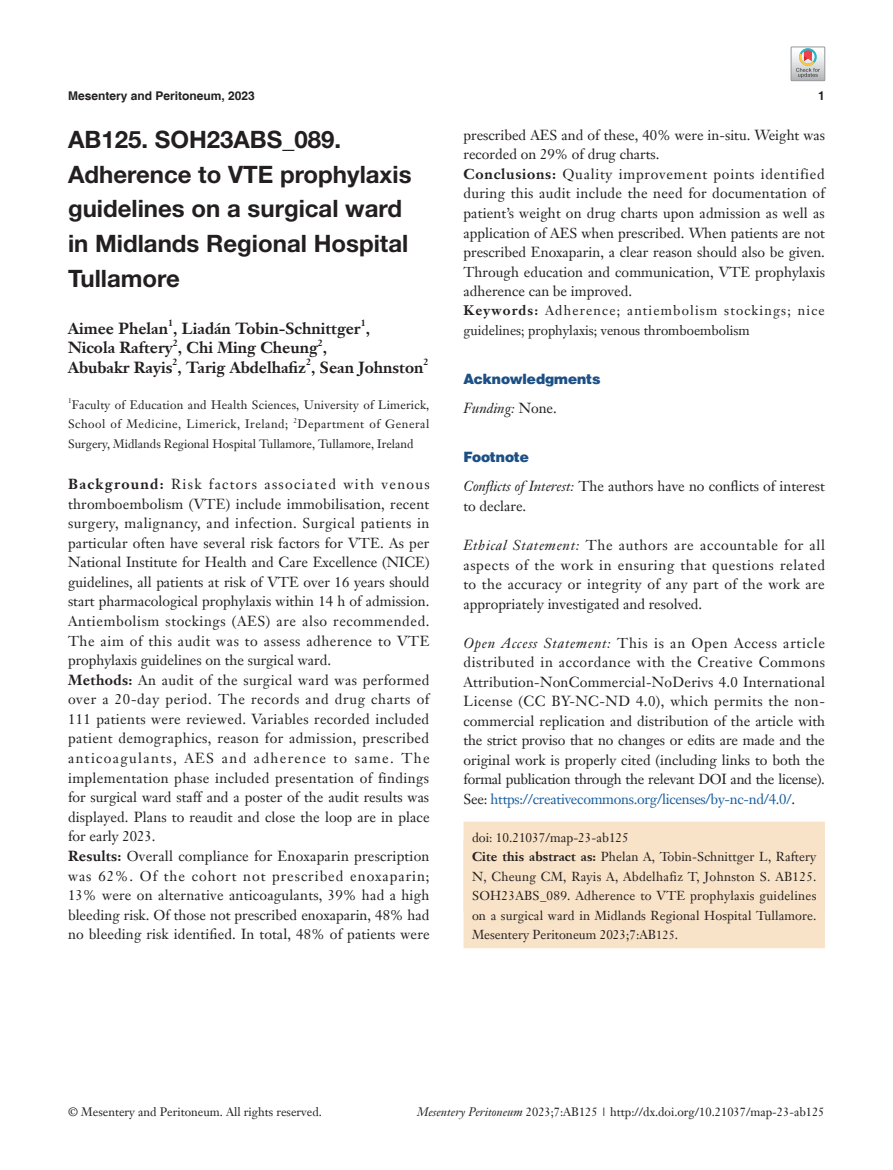
<style>
.page{position:relative;width:893px;height:1170px;background:#fff}
.page>*{position:absolute;margin:0;border:0;box-sizing:border-box;transform-origin:0 0}
.t1{font:700 24px/34.5px "Helvetica Neue LT Pro";color:#231f20}
.t2{font:700 15.75px "Janson Text LT";color:#231f20}
.t3{font:14.25px/19.5px "Janson Text LT";letter-spacing:.01em;color:#231f20}
.t4{font:900 14.25px "Helvetica";color:#1c5085}
.t5{font:italic 14.25px "Janson Text LT";color:#231f20}
.t6{font:13.5px/19.5px "Janson Text LT";color:#231f20}
.t7{font:12.75px/19.5px "Janson Text LT";letter-spacing:.01em;color:#231f20}
.t8{font:12px/19.5px "Janson Text LT";color:#231f20}
.t9{font:700 12px "Helvetica";color:#231f20}
.t10{font:700 9.15px "Janson Text LT";color:#231f20}
.t11{font:7.05px "Janson Text LT";color:#231f20}
.s1{font-weight:700}
.s2{font-style:normal}
.s3{font-style:italic}
.s4{color:#175d9e}
.s5{font-size:12px}
</style>
<div class="page">
<div style="left:463px;top:821px;width:362px;height:90px;background:#f9e3c8"></div>
<div style="left:463px;top:840px;width:362px;height:108px;background:#f9e3c8"></div>
<svg style="left:791px;top:47px;width:34px;height:34px"></svg>
<p class="t9" style="left:68px;top:88px;width:188px">Mesentery and Peritoneum, 2023</p>
<p class="t9" style="left:818px;top:88px;width:8px">1</p>
<h1 class="t1" style="left:68px;top:122px;width:345px">AB125. SOH23ABS_089.<br>Adherence to VTE prophylaxis guidelines on a surgical ward in Midlands Regional Hospital<br>Tullamore</h1>
<p class="t2" style="left:68px;top:318px;width:304px">Aimee Phelan , Liadán Tobin-Schnittger ,</p>
<p class="t10" style="left:168px;top:317px;width:7px">1</p>
<p class="t10" style="left:361px;top:317px;width:7px">1</p>
<p class="t2" style="left:68px;top:337px;width:261px">Nicola Raftery , Chi Ming Cheung ,</p>
<p class="t10" style="left:173px;top:336px;width:7px">2</p>
<p class="t10" style="left:318px;top:336px;width:7px">2</p>
<p class="t2" style="left:68px;top:357px;width:357px">Abubakr Rayis , Tarig Abdelhafiz , Sean Johnston</p>
<p class="t10" style="left:172px;top:356px;width:7px">2</p>
<p class="t10" style="left:306px;top:356px;width:7px">2</p>
<p class="t10" style="left:423px;top:356px;width:7px">2</p>
<p class="t11" style="left:68px;top:396px;width:5px">1</p>
<p class="t8" style="left:68px;top:394px;width:363px;text-indent:4px">Faculty of Education and Health Sciences, University of Limerick,<br>School of Medicine, Limerick, Ireland;</p>
<p class="t11" style="left:294px;top:415px;width:5px">2</p>
<p class="t8" style="left:68px;top:414px;width:363px;text-indent:229px">Department of General<br>Surgery, Midlands Regional Hospital Tullamore, Tullamore, Ireland</p>
<p class="t3" style="left:68px;top:474px;width:363px"><span class="s1">Background:</span> Risk factors associated with venous thromboembolism (VTE) include immobilisation, recent surgery, malignancy, and infection. Surgical patients in particular often have several risk factors for VTE. As per National Institute for Health and Care Excellence (NICE) guidelines, all patients at risk of VTE over 16 years should start pharmacological prophylaxis within 14 h of admission.<br>Antiembolism stockings (AES) are also recommended.<br>The aim of this audit was to assess adherence to VTE prophylaxis guidelines on the surgical ward.<br><span class="s1">Methods:</span> An audit of the surgical ward was performed over a 20-day period. The records and drug charts of 111 patients were reviewed. Variables recorded included patient demographics, reason for admission, prescribed anticoagulants, AES and adherence to same. The implementation phase included presentation of findings for surgical ward staff and a poster of the audit results was displayed. Plans to reaudit and close the loop are in place for early 2023.<br><span class="s1">Results:</span> Overall compliance for Enoxaparin prescription was 62%. Of the cohort not prescribed enoxaparin; 13% were on alternative anticoagulants, 39% had a high bleeding risk. Of those not prescribed enoxaparin, 48% had no bleeding risk identified. In total, 48% of patients were</p>
<p class="t3" style="left:463px;top:125px;width:363px">prescribed AES and of these, 40% were in-situ. Weight was recorded on 29% of drug charts.<br><span class="s1">Conclusions:</span> Quality improvement points identified during this audit include the need for documentation of patient’s weight on drug charts upon admission as well as application of AES when prescribed. When patients are not prescribed Enoxaparin, a clear reason should also be given.<br>Through education and communication, VTE prophylaxis adherence can be improved.</p>
<p class="t6" style="left:463px;top:300px;width:363px"><span class="s1">Keywords:</span> Adherence; antiembolism stockings; nice guidelines; prophylaxis; venous thromboembolism</p>
<p class="t4" style="left:463px;top:370px;width:139px">Acknowledgments</p>
<p class="t5" style="left:463px;top:399px;width:95px">Funding: <span class="s2">None.</span></p>
<p class="t4" style="left:463px;top:448px;width:67px">Footnote</p>
<p class="t3" style="left:463px;top:476px;width:363px"><span class="s3">Conflicts of Interest:</span> The authors have no conflicts of interest to declare.</p>
<p class="t3" style="left:463px;top:535px;width:363px;text-align:justify"><span class="s3">Ethical Statement:</span> The authors are accountable for all aspects of the work in ensuring that questions related to the accuracy or integrity of any part of the work are appropriately investigated and resolved.</p>
<p class="t3" style="left:463px;top:633px;width:363px;text-align:justify"><span class="s3">Open Access Statement:</span> This is an Open Access article distributed in accordance with the Creative Commons Attribution-NonCommercial-NoDerivs 4.0 International License (CC BY-NC-ND 4.0), which permits the non&shy;commercial replication and distribution of the article with the strict proviso that no changes or edits are made and the original work is properly cited (including links to both the formal publication through the relevant DOI and the license).<br>See: <span class="s4">https://creativecommons.org/licenses/by-nc-nd/4.0/</span>.</p>
<p class="t7" style="left:472px;top:827px;width:346px">doi: 10.21037/map-23-ab125<br><span class="s1">Cite this abstract as:</span> Phelan A, Tobin-Schnittger L, Raftery N, Cheung CM, Rayis A, Abdelhafiz T, Johnston S. AB125.<br>SOH23ABS_089. Adherence to VTE prophylaxis guidelines on a surgical ward in Midlands Regional Hospital Tullamore.<br>Mesentery Peritoneum 2023;7:AB<span class="s5">125</span>.</p>
<p class="t8" style="left:68px;top:1102px;width:255px">© Mesentery and Peritoneum. All rights reserved.</p>
<p class="t8" style="left:417px;top:1102px;width:409px"><span class="s3">Mesentery Peritoneum</span> 2023;7:AB125 | http://dx.doi.org/10.21037/map-23-ab125</p>
</div>
